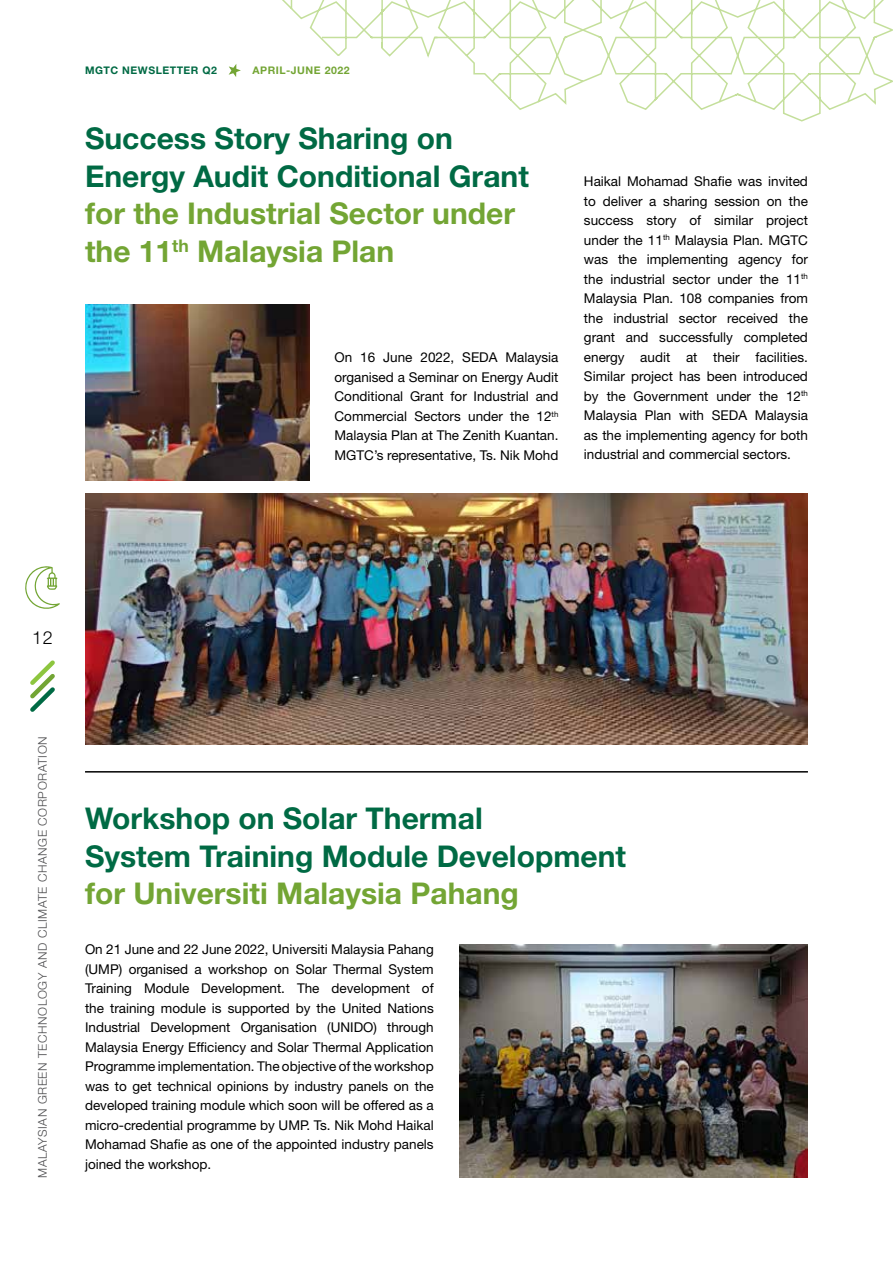
<style>
.page{position:relative;width:893px;height:1263px;background:#fff}
.page>*{position:absolute;margin:0;border:0;box-sizing:border-box;transform-origin:0 0}
.t1{font:700 30px/37.5px "Helvetica Neue LT Std";color:#006a44}
.t2{font:700 30px/37.5px "Helvetica Neue LT Std";color:#73a534}
.t3{font:300 18px "Helvetica Neue LT Std";color:#000}
.t4{font:13.5px/19.5px "Helvetica Neue LT Std";color:#000;text-align:justify}
.t5{font:300 12px "Helvetica Neue LT Std";letter-spacing:.05em;color:#4d4d4f}
.t6{font:700 10.5px "Helvetica Neue LT Std";letter-spacing:.05em;color:#006a44}
.t7{font:700 10.5px "Helvetica Neue LT Std";letter-spacing:.05em;color:#73a534}
</style>
<div class="page">
<img style="left:85px;top:493px;width:723px;height:251px">
<img style="left:85px;top:304px;width:224px;height:176px">
<img style="left:459px;top:945px;width:349px;height:233px">
<hr style="left:85px;top:771px;width:723px;height:1px;background:#000">
<svg style="left:30px;top:660px;width:25px;height:52px"></svg>
<svg style="left:25px;top:566px;width:35px;height:43px"></svg>
<svg style="left:228px;top:0;width:665px;height:122px"></svg>
<p class="t6" style="left:85px;top:64px;width:134px">MGTC NEWSLETTER Q2</p>
<p class="t7" style="left:252px;top:64px;width:99px">APRIL-JUNE 2022</p>
<h1 class="t1" style="left:85px;top:119px;width:445px">Success Story Sharing on<br>Energy Audit Conditional Grant</h1>
<h1 class="t2" style="left:85px;top:194px;width:431px">for the Industrial Sector under the 11<sup>th</sup> Malaysia Plan</h1>
<p class="t4" style="left:334px;top:348px;width:225px">On 16 June 2022, SEDA Malaysia organised a Seminar on Energy Audit Conditional Grant for Industrial and Commercial Sectors under the 12<sup>th </sup>Malaysia Plan at The Zenith Kuantan.<br>MGTC’s representative, Ts. Nik Mohd</p>
<p class="t4" style="left:584px;top:171px;width:225px">Haikal Mohamad Shafie was invited to deliver a sharing session on the success story of similar project under the 11<sup>th</sup> Malaysia Plan. MGTC was the implementing agency for the industrial sector under the 11<sup>th </sup>Malaysia Plan. 108 companies from the industrial sector received the grant and successfully completed energy audit at their facilities.<br>Similar project has been introduced by the Government under the 12<sup>th </sup>Malaysia Plan with SEDA Malaysia as the implementing agency for both industrial and commercial sectors.</p>
<h2 class="t3" style="left:32px;top:627px;width:22px">12</h2>
<p class="t5" style="left:35px;top:1178px;width:443px;rotate:-90deg">MALAYSIAN GREEN TECHNOLOGY AND CLIMATE CHANGE CORPORATION</p>
<h1 class="t1" style="left:85px;top:799px;width:543px">Workshop on Solar Thermal<br>System Training Module Development</h1>
<h1 class="t2" style="left:85px;top:874px;width:435px">for Universiti Malaysia Pahang</h1>
<p class="t4" style="left:85px;top:939px;width:350px">On 21 June and 22 June 2022, Universiti Malaysia Pahang (UMP) organised a workshop on Solar Thermal System Training Module Development. The development of the training module is supported by the United Nations Industrial Development Organisation (UNIDO) through Malaysia Energy Efficiency and Solar Thermal Application Programme implementation. The objective of the workshop was to get technical opinions by industry panels on the developed training module which soon will be offered as a micro-credential programme by UMP. Ts. Nik Mohd Haikal Mohamad Shafie as one of the appointed industry panels joined the workshop.</p>
</div>
